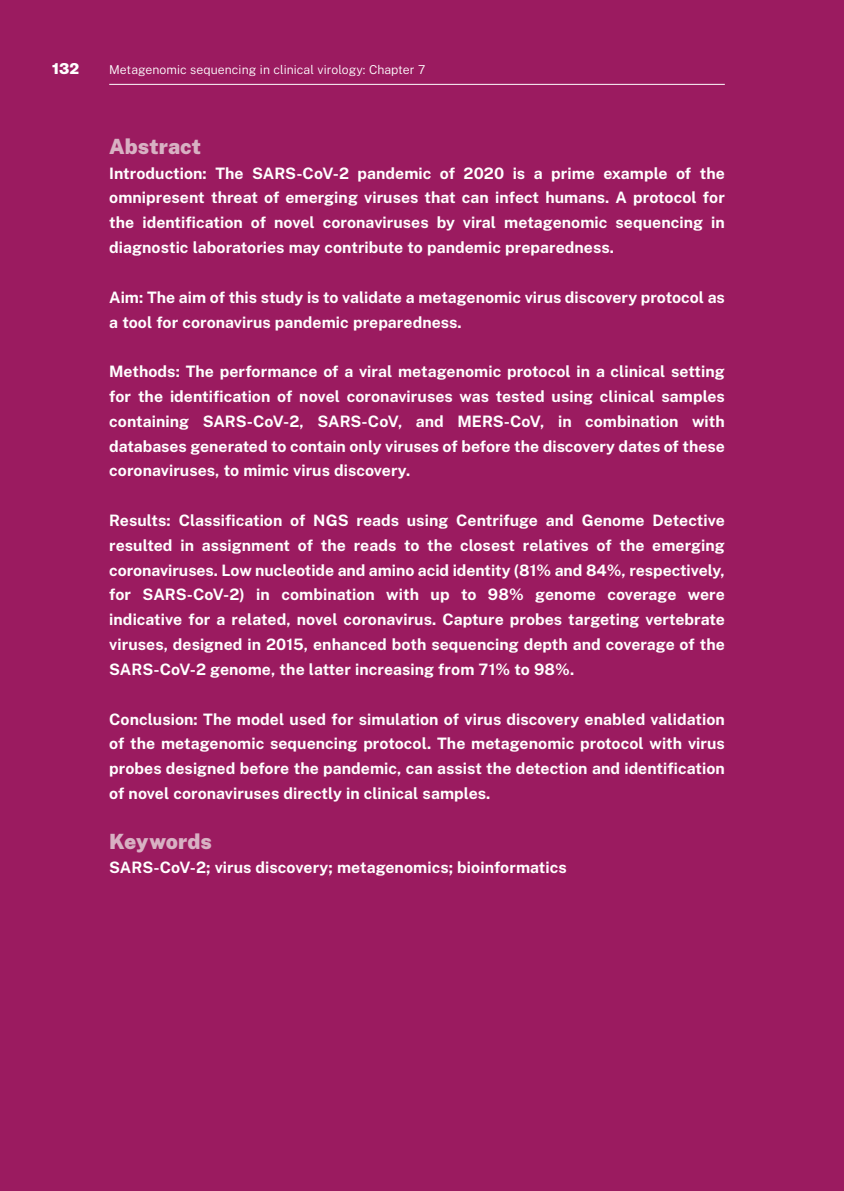
<style>
.page{position:relative;width:844px;height:1191px;background:#fff}
.page>*{position:absolute;margin:0;border:0;box-sizing:border-box;transform-origin:0 0}
._21-intro_bold_kopje{font:900 21px "Public Sans";letter-spacing:.005em;color:#d8b1c3}
._21-intro_bold_kleur{font:700 15.75px/24.8px "Public Sans";letter-spacing:.005em;color:#fff;text-align:justify}
.t1{font:800 15.75px "Supria Sans";color:#fff}
.t2{font:300 12.25px "Public Sans";letter-spacing:.005em;color:#fff}
</style>
<div class="page">
<div style="left:0;top:0;width:843px;height:1191px;background:#9b1b60"></div>
<hr style="left:109px;top:84px;width:615px;height:1px;background:#fff">
<p class="t1" style="left:52px;top:59px;width:28px">132</p>
<p class="t2" style="left:109px;top:62px;width:317px">Metagenomic sequencing in clinical virology: Chapter 7</p>
<p class="_21-intro_bold_kopje" style="left:109px;top:132px;width:93px">Abstract</p>
<p class="_21-intro_bold_kleur" style="left:109px;top:160px;width:617px">Introduction: The SARS-CoV-2 pandemic of 2020 is a prime example of the omnipresent threat of emerging viruses that can infect humans. A protocol for the identification of novel coronaviruses by viral metagenomic sequencing in diagnostic laboratories may contribute to pandemic preparedness.</p>
<p class="_21-intro_bold_kleur" style="left:109px;top:284px;width:617px">Aim: The aim of this study is to validate a metagenomic virus discovery protocol as a tool for coronavirus pandemic preparedness.</p>
<p class="_21-intro_bold_kleur" style="left:109px;top:358px;width:617px">Methods: The performance of a viral metagenomic protocol in a clinical setting for the identification of novel coronaviruses was tested using clinical samples containing SARS-CoV-2, SARS-CoV, and MERS-CoV, in combination with databases generated to contain only viruses of before the discovery dates of these coronaviruses, to mimic virus discovery.</p>
<p class="_21-intro_bold_kleur" style="left:109px;top:507px;width:617px">Results: Classification of NGS reads using Centrifuge and Genome Detective resulted in assignment of the reads to the closest relatives of the emerging coronaviruses. Low nucleotide and amino acid identity (81% and 84%, respectively, for SARS-CoV-2) in combination with up to 98% genome coverage were indicative for a related, novel coronavirus. Capture probes targeting vertebrate viruses, designed in 2015, enhanced both sequencing depth and coverage of the SARS-CoV-2 genome, the latter increasing from 71% to 98%.</p>
<p class="_21-intro_bold_kleur" style="left:109px;top:706px;width:617px">Conclusion: The model used for simulation of virus discovery enabled validation of the metagenomic sequencing protocol. The metagenomic protocol with virus probes designed before the pandemic, can assist the detection and identification of novel coronaviruses directly in clinical samples.</p>
<p class="_21-intro_bold_kopje" style="left:109px;top:827px;width:104px">Keywords</p>
<p class="_21-intro_bold_kleur" style="left:109px;top:854px;width:459px">SARS-CoV-2; virus discovery; metagenomics; bioinformatics</p>
</div>
